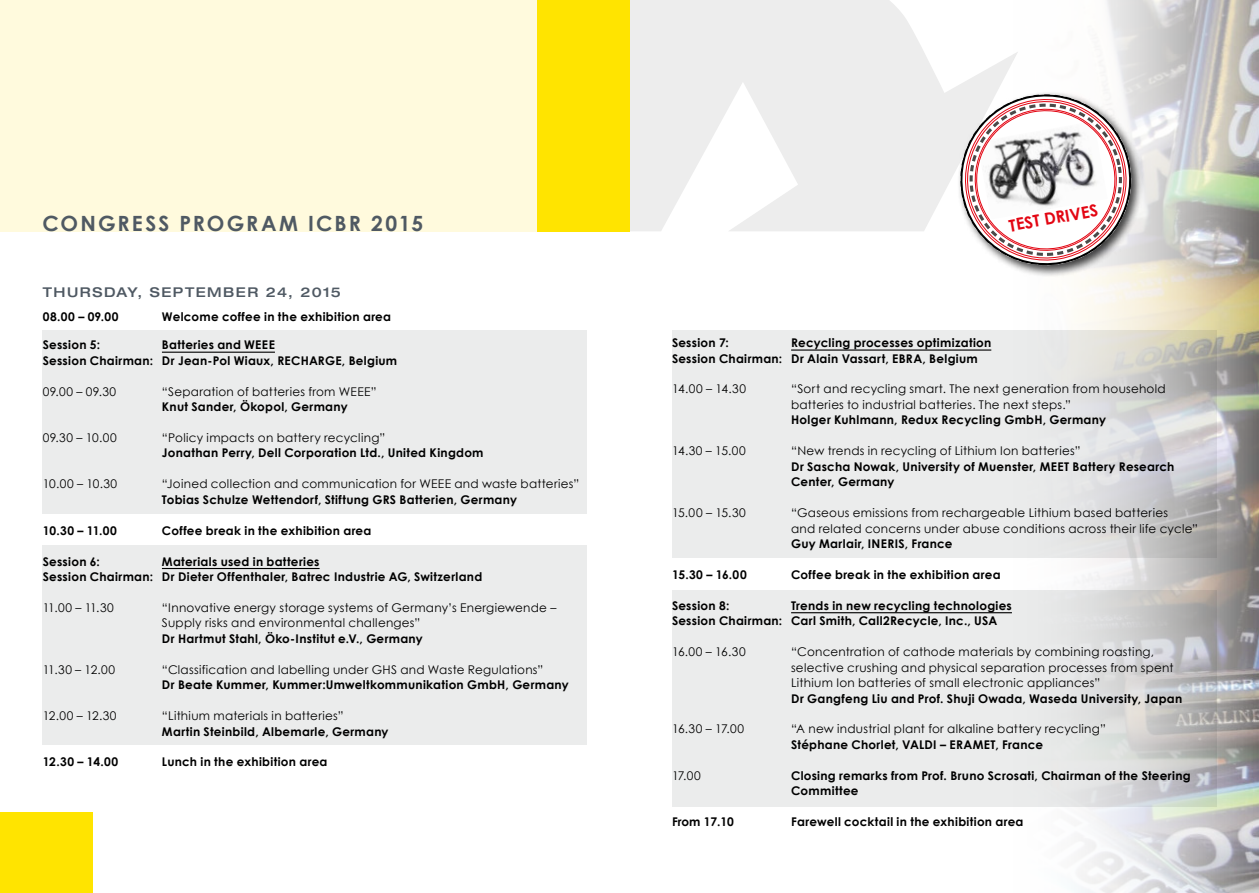
<style>
.page{position:relative;width:1259px;height:893px;background:#fff}
.page>*{position:absolute;margin:0;border:0;box-sizing:border-box;transform-origin:0 0}
.t1{font:700 21px "Century Gothic";letter-spacing:.1em;color:#4f5963}
.t2{font:700 16.5px "Century Gothic";color:#e30613}
.t3{font:500 expanded 13.5px "Helvetica Neue";letter-spacing:.11em;color:#4f5963}
.t4{font:700 12px/15.5px "Century Gothic";letter-spacing:.02em;color:#000}
.t5{font:12px/15.5px "Century Gothic";letter-spacing:.02em;color:#000}
</style>
<div class="page">
<div style="left:0;top:0;width:629px;height:231px;background:#fffadd"></div>
<div style="left:43px;top:330px;width:544px;height:184px;background:#ebecec"></div>
<img style="left:987px;top:0;width:272px;height:893px">
<svg style="left:629px;top:0;width:389px;height:231px;fill:#ededed"></svg>
<hr style="left:162px;top:352px;width:113px;height:1px;background:#000">
<div style="left:537px;top:0;width:92px;height:231px;background:#ffe400"></div>
<div style="left:0;top:812px;width:92px;height:81px;background:#ffe400"></div>
<svg style="left:672px;top:330px;width:544px;height:227px;background:#e3e3e3"></svg>
<svg style="left:672px;top:590px;width:544px;height:216px;background:#e2e3e3"></svg>
<div style="left:43px;top:546px;width:544px;height:199px;background:#ebecec"></div>
<div style="left:956px;top:90px;width:187px;height:188px;background:#000;opacity:.75"></div>
<svg style="left:953px;top:87px;width:185px;height:185px"></svg>
<h1 class="t1" style="left:43px;top:214px;width:382px">CONGRESS PROGRAM ICBR 2015</h1>
<p class="t3" style="left:43px;top:287px;width:299px">THURSDAY, SEPTEMBER 24, 2015</p>
<p class="t4" style="left:43px;top:310px;width:77px">08.00 – 09.00</p>
<p class="t4" style="left:162px;top:310px;width:231px">Welcome coffee in the exhibition area</p>
<p class="t4" style="left:43px;top:338px;width:59px">Session 5:</p>
<p class="t4" style="left:43px;top:338px;width:356px;text-align:center">Batteries and WEEE<br>Session Chairman: Dr Jean-Pol Wiaux, RECHARGE, Belgium</p>
<p class="t5" style="left:43px;top:384px;width:75px">09.00 – 09.30</p>
<p class="t5" style="left:162px;top:384px;width:216px">“Separation of batteries from WEEE”</p>
<p class="t4" style="left:162px;top:400px;width:187px">Knut Sander, Ökopol, Germany</p>
<p class="t5" style="left:43px;top:431px;width:75px">09.30 – 10.00</p>
<p class="t5" style="left:162px;top:431px;width:225px">“Policy impacts on battery recycling”</p>
<p class="t4" style="left:162px;top:446px;width:323px">Jonathan Perry, Dell Corporation Ltd., United Kingdom</p>
<p class="t5" style="left:43px;top:477px;width:76px">10.00 – 10.30</p>
<p class="t5" style="left:162px;top:477px;width:419px">“Joined collection and communication for WEEE and waste batteries”</p>
<p class="t4" style="left:162px;top:492px;width:356px">Tobias Schulze Wettendorf, Stiftung GRS Batterien, Germany</p>
<p class="t4" style="left:43px;top:523px;width:76px">10.30 – 11.00</p>
<p class="t4" style="left:162px;top:523px;width:211px">Coffee break in the exhibition area</p>
<p class="t4" style="left:43px;top:554px;width:59px">Session 6:</p>
<p class="t4" style="left:43px;top:554px;width:441px;text-indent:119px">Materials used in batteries<br>Session Chairman: Dr Dieter Offenthaler, Batrec Industrie AG, Switzerland</p>
<p class="t5" style="left:43px;top:601px;width:73px">11.00 – 11.30</p>
<p class="t5" style="left:162px;top:601px;width:396px">“Innovative energy storage systems of Germany’s Energiewende –<br>Supply risks and environmental challenges”</p>
<p class="t4" style="left:162px;top:631px;width:262px">Dr Hartmut Stahl, Öko-Institut e.V., Germany</p>
<p class="t5" style="left:43px;top:663px;width:74px">11.30 – 12.00</p>
<p class="t5" style="left:162px;top:663px;width:383px">“Classification and labelling under GHS and Waste Regulations”</p>
<p class="t4" style="left:162px;top:678px;width:408px">Dr Beate Kummer, Kummer:Umweltkommunikation GmbH, Germany</p>
<p class="t5" style="left:43px;top:709px;width:75px">12.00 – 12.30</p>
<p class="t5" style="left:162px;top:709px;width:183px">“Lithium materials in batteries”</p>
<p class="t4" style="left:162px;top:724px;width:228px">Martin Steinbild, Albemarle, Germany</p>
<p class="t4" style="left:43px;top:755px;width:77px">12.30 – 14.00</p>
<p class="t4" style="left:162px;top:755px;width:167px">Lunch in the exhibition area</p>
<h2 class="t2" style="left:1008px;top:218px;width:92px;rotate:-10deg">TEST DRIVES</h2>
<p class="t4" style="left:672px;top:336px;width:321px;text-indent:119px">Recycling processes optimization<br>Session Chairman: Dr Alain Vassart, EBRA, Belgium</p>
<p class="t5" style="left:672px;top:382px;width:75px">14.00 – 14.30</p>
<p class="t5" style="left:791px;top:382px;width:376px">“Sort and recycling smart. The next generation from household batteries to industrial batteries. The next steps.”</p>
<p class="t4" style="left:791px;top:413px;width:316px">Holger Kuhlmann, Redux Recycling GmbH, Germany</p>
<p class="t5" style="left:672px;top:444px;width:75px">14.30 – 15.00</p>
<p class="t5" style="left:791px;top:444px;width:291px">“New trends in recycling of Lithium Ion batteries”</p>
<p class="t4" style="left:791px;top:459px;width:385px">Dr Sascha Nowak, University of Muenster, MEET Battery Research<br>Center, Germany</p>
<p class="t5" style="left:672px;top:506px;width:75px">15.00 – 15.30</p>
<p class="t5" style="left:791px;top:506px;width:408px">“Gaseous emissions from rechargeable Lithium based batteries<br>and related concerns under abuse conditions across their life cycle”</p>
<p class="t4" style="left:791px;top:537px;width:163px">Guy Marlair, INERIS, France</p>
<p class="t4" style="left:672px;top:567px;width:76px">15.30 – 16.00</p>
<p class="t4" style="left:791px;top:567px;width:211px">Coffee break in the exhibition area</p>
<p class="t4" style="left:672px;top:598px;width:59px">Session 8:</p>
<p class="t4" style="left:672px;top:336px;width:58px">Session 7:</p>
<p class="t4" style="left:672px;top:598px;width:341px;text-indent:119px">Trends in new recycling technologies<br>Session Chairman: Carl Smith, Call2Recycle, Inc., USA</p>
<p class="t5" style="left:672px;top:645px;width:75px">16.00 – 16.30</p>
<p class="t5" style="left:791px;top:645px;width:384px">“Concentration of cathode materials by combining roasting, selective crushing and physical separation processes from spent<br>Lithium Ion batteries of small electronic appliances”</p>
<p class="t4" style="left:791px;top:691px;width:392px">Dr Gangfeng Liu and Prof. Shuji Owada, Waseda University, Japan</p>
<p class="t5" style="left:672px;top:722px;width:74px">16.30 – 17.00</p>
<p class="t5" style="left:791px;top:722px;width:316px">“A new industrial plant for alkaline battery recycling”</p>
<p class="t4" style="left:791px;top:737px;width:253px">Stéphane Chorlet, VALDI – ERAMET, France</p>
<p class="t5" style="left:672px;top:769px;width:30px">17.00</p>
<p class="t4" style="left:791px;top:768px;width:401px">Closing remarks from Prof. Bruno Scrosati, Chairman of the Steering<br>Committee</p>
<p class="t4" style="left:672px;top:815px;width:63px">From 17.10</p>
<p class="t4" style="left:791px;top:815px;width:234px">Farewell cocktail in the exhibition area</p>
</div>
